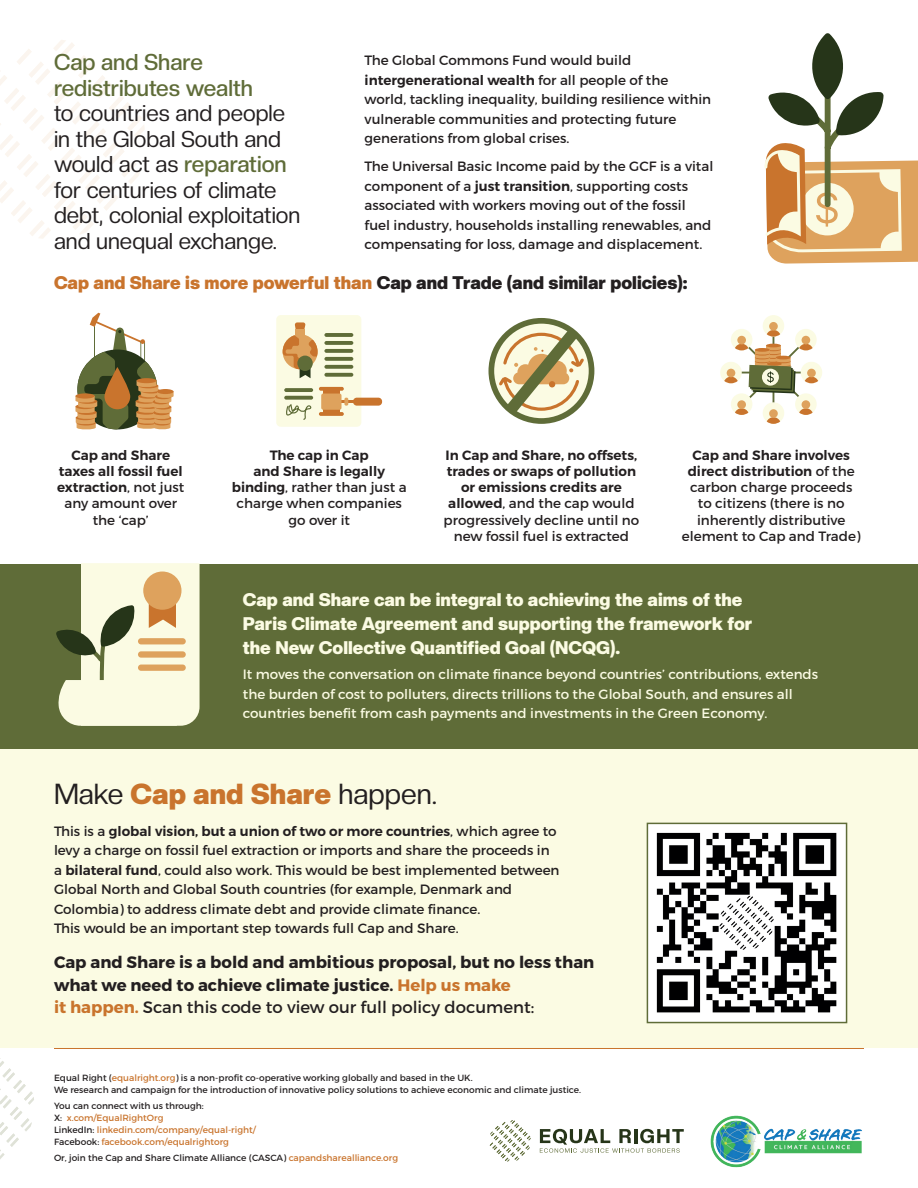
<style>
.page{position:relative;width:918px;height:1188px;background:#fff}
.page>*{position:absolute;margin:0;border:0;box-sizing:border-box;transform-origin:0 0}
.t1{font:28.5px "Creato Display";color:#231f20}
.t2{font:22.5px/25.5px "Creato Display";color:#231f20}
.t3{font:500 22.5px/25.5px "Creato Display";color:#5f6c38}
.t4{font:900 18px/24px "Creato Display";color:#fbfbe3}
.t5{font:900 18px "Creato Display";color:#231f20}
.t6{font:700 16.5px/22.5px "Montserrat";color:#231f20}
.t7{font:13.5px/19.5px "Montserrat";color:#231f20}
.t8{font:13.5px/19.5px "Montserrat";color:#fbfbe3}
.t9{font:600 13.5px/16.2px "Montserrat";color:#231f20;text-align:center}
.t10{font:9px/12px "Montserrat";color:#231f20}
.t11{font:9px/12px "Montserrat";color:#c9742d}
.s1{font-weight:500;color:#5f6c38}
.s2{font-weight:600}
.s3{color:#c9742d}
.s4{font-weight:400}
.s5{font-weight:900;color:#c9742d}
.s6{color:#231f20}
</style>
<div class="page">
<div style="left:0;top:711px;width:918px;height:337px;background:#fbfbe3"></div>
<div style="left:0;top:564px;width:918px;height:184px;background:#5f6c38"></div>
<img style="left:710px;top:1115px;width:152px;height:53px">
<hr style="left:54px;top:1048px;width:810px;height:1px;background:#c9742d">
<div style="left:276px;top:315px;width:85px;height:112px;background:#fbfbe3;border-radius:4px"></div>
<hr style="left:332px;top:400px;width:26px;height:3px;background:#c9742d">
<hr style="left:319px;top:387px;width:25px;height:4px;background:#c9742d;border-radius:2px">
<svg style="left:319px;top:412px;width:25px;height:4px"></svg>
<hr style="left:323px;top:391px;width:16px;height:3px;background:#c9742d">
<hr style="left:323px;top:409px;width:16px;height:4px;background:#c9742d">
<div style="left:321px;top:394px;width:21px;height:16px;background:#dea25d;border-radius:2px"></div>
<svg style="left:344px;top:398px;width:4px;height:8px"></svg>
<div style="left:353px;top:398px;width:29px;height:8px;background:#c9742d;border-radius:4px"></div>
<svg style="left:283px;top:322px;width:35px;height:56px"></svg>
<div style="left:297px;top:356px;width:16px;height:15px;background:#5f6c38;border-radius:50%"></div>
<hr style="left:324px;top:333px;width:29px;height:4px;background:#5f6c38;border-radius:2px">
<svg style="left:324px;top:341px;width:29px;height:4px"></svg>
<svg style="left:324px;top:349px;width:29px;height:4px"></svg>
<svg style="left:324px;top:357px;width:29px;height:4px"></svg>
<svg style="left:324px;top:365px;width:29px;height:4px"></svg>
<svg style="left:324px;top:373px;width:29px;height:4px"></svg>
<svg style="left:284px;top:388px;width:29px;height:4px"></svg>
<svg style="left:284px;top:396px;width:29px;height:4px"></svg>
<svg style="left:287px;top:404px;width:25px;height:16px"></svg>
<svg style="left:491px;top:321px;width:101px;height:100px"></svg>
<div style="left:489px;top:318px;width:105px;height:106px;border:6px solid #5f6c38;border-radius:50%"></div>
<svg style="left:496px;top:329px;width:91px;height:84px;background:#cfc39d"></svg>
<svg style="left:540px;top:1129px;width:144px;height:24px"></svg>
<svg style="left:490px;top:1120px;width:41px;height:42px"></svg>
<svg style="left:56px;top:563px;width:144px;height:163px;background:#d4d2b3"></svg>
<div style="left:138px;top:638px;width:48px;height:6px;background:#dea25d;border-radius:3px"></div>
<div style="left:138px;top:651px;width:48px;height:7px;background:#dea25d;border-radius:3px"></div>
<div style="left:138px;top:665px;width:48px;height:6px;background:#dea25d;border-radius:3px"></div>
<svg style="left:75px;top:313px;width:99px;height:117px"></svg>
<div style="left:75px;top:393px;width:20px;height:6px;background:#c9742d;border-radius:50%"></div>
<svg style="left:0;top:40px;width:145px;height:199px"></svg>
<svg style="left:0;top:1058px;width:34px;height:101px"></svg>
<div style="left:763px;top:315px;width:21px;height:22px;background:#fbfbe3;border-radius:50%"></div>
<div style="left:769px;top:322px;width:9px;height:9px;background:#dea25d;border-radius:50%"></div>
<div style="left:801px;top:362px;width:21px;height:21px;background:#fbfbe3;border-radius:50%"></div>
<div style="left:720px;top:362px;width:22px;height:21px;background:#fbfbe3;border-radius:50%"></div>
<svg style="left:724px;top:327px;width:94px;height:97px"></svg>
<div style="left:769px;top:409px;width:9px;height:9px;background:#dea25d;border-radius:50%"></div>
<svg style="left:764px;top:33px;width:154px;height:231px"></svg>
<div style="left:647px;top:823px;width:200px;height:200px;background:#fff;border:2px solid #5f6c38"></div>
<img style="left:656px;top:832px;width:181px;height:181px">
<h2 class="t3" style="left:54px;top:49px;width:201px">Cap and Share redistributes wealth</h2>
<h2 class="t2" style="left:54px;top:100px;width:248px">to countries and people in the Global South and would act as <span class="s1">reparation </span>for centuries of climate debt, colonial exploitation and unequal exchange.</h2>
<p class="t7" style="left:365px;top:50px;width:348px">The Global Commons Fund would build <span class="s2">intergenerational wealth</span> for all people of the world, tackling inequality, building resilience within vulnerable communities and protecting future generations from global crises.</p>
<p class="t7" style="left:365px;top:156px;width:350px">The Universal Basic Income paid by the GCF is a vital component of a <span class="s2">just transition</span>, supporting costs associated with workers moving out of the fossil fuel industry, households installing renewables, and compensating for loss, damage and displacement.</p>
<h3 class="t5" style="left:54px;top:272px;width:635px"><span class="s3">Cap and Share is more powerful than</span> Cap and Trade (and similar policies):</h3>
<p class="t9" style="left:57px;top:447px;width:129px">Cap and Share taxes all fossil fuel extraction<span class="s4">, not just any amount over the ‘cap’</span></p>
<p class="t7" style="left:232px;top:447px;width:176px;line-height:16.2px;text-align:center"><span class="s2">The cap in Cap<br>and Share is legally binding</span>, rather than just a charge when companies go over it</p>
<p class="t9" style="left:444px;top:447px;width:197px">In Cap and Share, no offsets, trades or swaps of pollution or emissions credits are allowed<span class="s4">, and the cap would progressively decline until no new fossil fuel is extracted</span></p>
<p class="t7" style="left:682px;top:447px;width:180px;line-height:16.2px;text-align:center"><span class="s2">Cap and Share involves direct distribution</span> of the carbon charge proceeds to citizens (there is no inherently distributive element to Cap and Trade)</p>
<h3 class="t4" style="left:243px;top:588px;width:511px">Cap and Share can be integral to achieving the aims of the<br>Paris Climate Agreement and supporting the framework for the New Collective Quantified Goal (NCQG).</h3>
<p class="t8" style="left:243px;top:665px;width:577px">It moves the conversation on climate finance beyond countries’ contributions, extends the burden of cost to polluters, directs trillions to the Global South, and ensures all countries benefit from cash payments and investments in the Green Economy.</p>
<h1 class="t1" style="left:54px;top:777px;width:385px">Make <span class="s5">Cap and Share</span> happen.</h1>
<p class="t7" style="left:54px;top:821px;width:507px">This is a <span class="s2">global vision, but a union of two or more countries</span>, which agree to levy a charge on fossil fuel extraction or imports and share the proceeds in a <span class="s2">bilateral fund</span>, could also work. This would be best implemented between Global North and Global South countries (for example, Denmark and Colombia) to address climate debt and provide climate finance.<br>This would be an important step towards full Cap and Share.</p>
<p class="t6" style="left:54px;top:952px;width:542px">Cap and Share is a bold and ambitious proposal, but no less than what we need to achieve climate justice. <span class="s3">Help us make<br>it happen.</span> <span class="s4">Scan this code to view our full policy document:</span></p>
<p class="t10" style="left:54px;top:1072px;width:529px">Equal Right (<span class="s3">equalright.org</span>) is a non-profit co-operative working globally and based in the UK.<br>We research and campaign for the introduction of innovative policy solutions to achieve economic and climate justice.</p>
<p class="t11" style="left:54px;top:1100px;width:203px"><span class="s6">You can connect with us through:<br>X:</span> x.com/EqualRightOrg<br><span class="s6">LinkedIn:</span> linkedin.com/company/equal-right/ <span class="s6">Facebook:</span> facebook.com/equalrightorg</p>
<p class="t10" style="left:54px;top:1152px;width:346px">Or, join the Cap and Share Climate Alliance (CASCA) <span class="s3">capandsharealliance.org</span></p>
</div>
